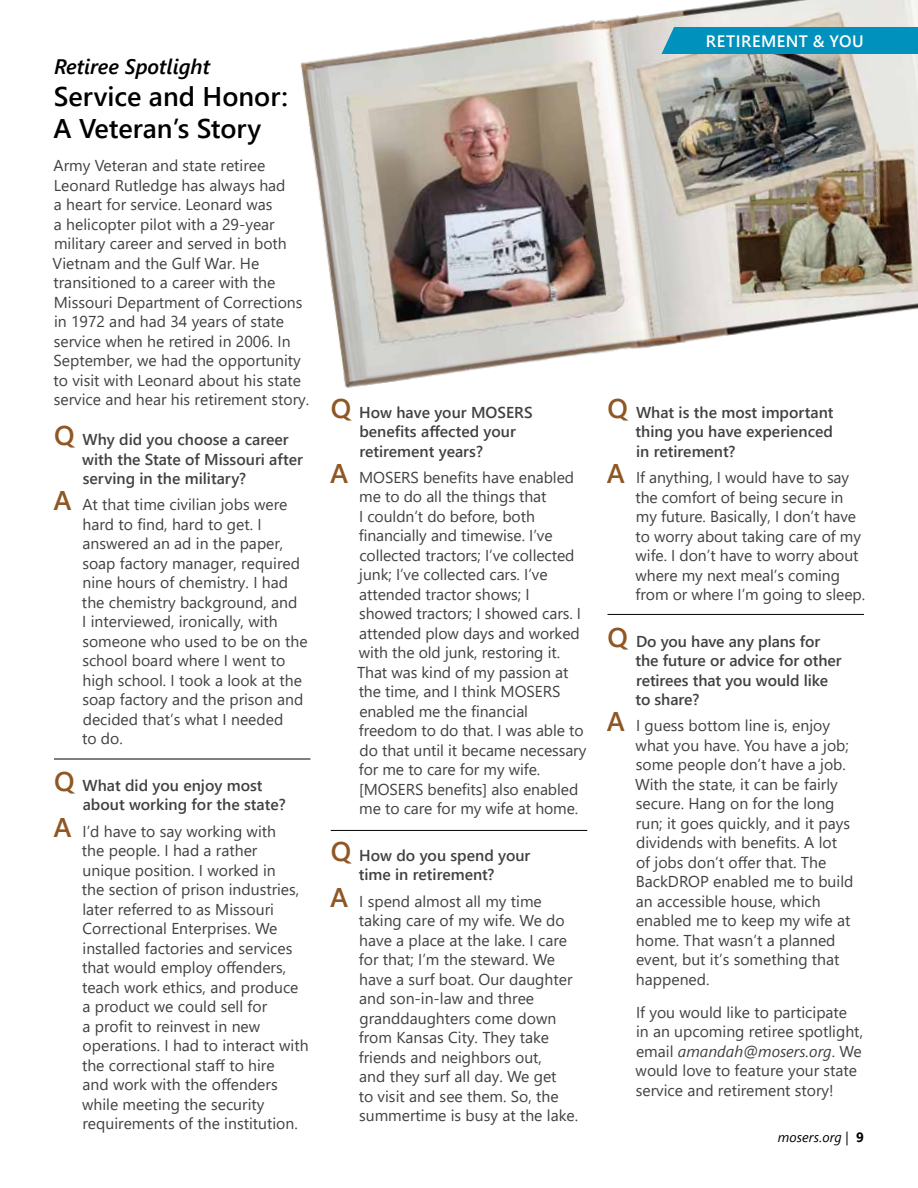
<style>
.page{position:relative;width:918px;height:1188px;background:#fff}
.page>*{position:absolute;margin:0;border:0;box-sizing:border-box;transform-origin:0 0}
.t1{font:600 27px/32.4px "Segoe UI";color:#000}
.t2{font:italic 600 21px "Segoe UI";color:#000}
.t3{font:600 16.5px "Segoe UI";letter-spacing:.03em;color:#fff}
.t4{font:15.75px/19.5px "Segoe UI";color:#414042}
.t5{font:600 15.75px/19.5px "Segoe UI";color:#414042}
.t6{font:italic 13.5px "Segoe UI";letter-spacing:.005em;color:#000}
.s1{font-size:27px;color:#8e5723}
.s2{font-weight:600;font-size:27px;color:#8e5723}
.s3{font-style:italic}
.s4{font-weight:700;font-style:normal}
</style>
<div class="page">
<img style="left:300px;top:0;width:618px;height:388px">
<hr style="left:54px;top:759px;width:256px;height:1px;background:#000">
<hr style="left:331px;top:830px;width:256px;height:1px;background:#000">
<hr style="left:608px;top:614px;width:256px;height:1px;background:#000">
<div style="left:662px;top:27px;width:256px;height:27px;background:#0091bc"></div>
<h2 class="t2" style="left:54px;top:49px;width:158px">Retiree Spotlight</h2>
<h1 class="t1" style="left:53px;top:78px;width:236px">Service and Honor:<br>A Veteran’s Story</h1>
<p class="t4" style="left:53px;top:155px;width:258px">Army Veteran and state retiree Leonard Rutledge has always had<br>a heart for service. Leonard was<br>a helicopter pilot with a 29-year military career and served in both Vietnam and the Gulf War. He transitioned to a career with the Missouri Department of Corrections in 1972 and had 34 years of state service when he retired in 2006. In September, we had the opportunity to visit with Leonard about his state service and hear his retirement story.</p>
<p class="t5" style="left:82px;top:429px;width:222px;text-indent:-28px"><span class="s1">Q</span> Why did you choose a career with the State of Missouri after serving in the military?</p>
<p class="t4" style="left:82px;top:494px;width:227px;text-indent:-29px"><span class="s2">A</span> At that time civilian jobs were hard to find, hard to get. I answered an ad in the paper, soap factory manager, required nine hours of chemistry. I had the chemistry background, and<br>I interviewed, ironically, with someone who used to be on the school board where I went to high school. I took a look at the soap factory and the prison and decided that’s what I needed<br>to do.</p>
<p class="t5" style="left:83px;top:774px;width:205px;text-indent:-29px"><span class="s1">Q</span> What did you enjoy most about working for the state?</p>
<p class="t4" style="left:82px;top:820px;width:228px;text-indent:-29px"><span class="s2">A</span> I’d have to say working with<br>the people. I had a rather unique position. I worked in<br>the section of prison industries, later referred to as Missouri<br>Correctional Enterprises. We installed factories and services that would employ offenders, teach work ethics, and produce a product we could sell for<br>a profit to reinvest in new operations. I had to interact with the correctional staff to hire<br>and work with the offenders while meeting the security requirements of the institution.</p>
<p class="t3" style="left:706px;top:26px;width:159px">RETIREMENT &amp; YOU</p>
<p class="t5" style="left:359px;top:401px;width:175px;text-indent:-29px"><span class="s1">Q</span> How have your MOSERS benefits affected your retirement years?</p>
<p class="t4" style="left:357px;top:466px;width:231px;text-indent:-27px"><span class="s2">A</span> MOSERS benefits have enabled me to do all the things that<br>I couldn’t do before, both financially and timewise. I’ve collected tractors; I’ve collected junk; I’ve collected cars. I’ve attended tractor shows; I<br>showed tractors; I showed cars. I attended plow days and worked with the old junk, restoring it.<br>That was kind of my passion at the time, and I think MOSERS enabled me the financial freedom to do that. I was able to do that until it became necessary for me to care for my wife. [MOSERS benefits] also enabled me to care for my wife at home.</p>
<p class="t5" style="left:331px;top:844px;width:201px;text-align:center"><span class="s1">Q</span> How do you spend your time in retirement?</p>
<p class="t4" style="left:359px;top:890px;width:221px;text-indent:-29px"><span class="s2">A</span> I spend almost all my time taking care of my wife. We do have a place at the lake. I care for that; I’m the steward. We have a surf boat. Our daughter and son-in-law and three granddaughters come down from Kansas City. They take friends and neighbors out,<br>and they surf all day. We get<br>to visit and see them. So, the summertime is busy at the lake.</p>
<p class="t5" style="left:636px;top:401px;width:200px;text-align:justify;text-indent:-28px"><span class="s1">Q</span> What is the most important thing you have experienced in retirement?</p>
<p class="t4" style="left:635px;top:466px;width:231px;text-indent:-29px"><span class="s2">A</span> If anything, I would have to say the comfort of being secure in my future. Basically, I don’t have to worry about taking care of my wife. I don’t have to worry about where my next meal’s coming from or where I’m going to sleep.</p>
<p class="t5" style="left:636px;top:630px;width:208px;text-indent:-28px"><span class="s1">Q</span> Do you have any plans for the future or advice for other retirees that you would like to share?</p>
<p class="t4" style="left:635px;top:715px;width:220px;text-indent:-28px"><span class="s2">A</span> I guess bottom line is, enjoy what you have. You have a job; some people don’t have a job.<br>With the state, it can be fairly secure. Hang on for the long run; it goes quickly, and it pays dividends with benefits. A lot of jobs don’t offer that. The<br>BackDROP enabled me to build an accessible house, which enabled me to keep my wife at home. That wasn’t a planned event, but it’s something that happened.</p>
<p class="t4" style="left:636px;top:1001px;width:229px">If you would like to participate in an upcoming retiree spotlight, email <span class="s3">amandah@mosers.org</span>. We would love to feature your state service and retirement story!</p>
<p class="t6" style="left:778px;top:1127px;width:88px">mosers.org | <span class="s4">9</span></p>
</div>
